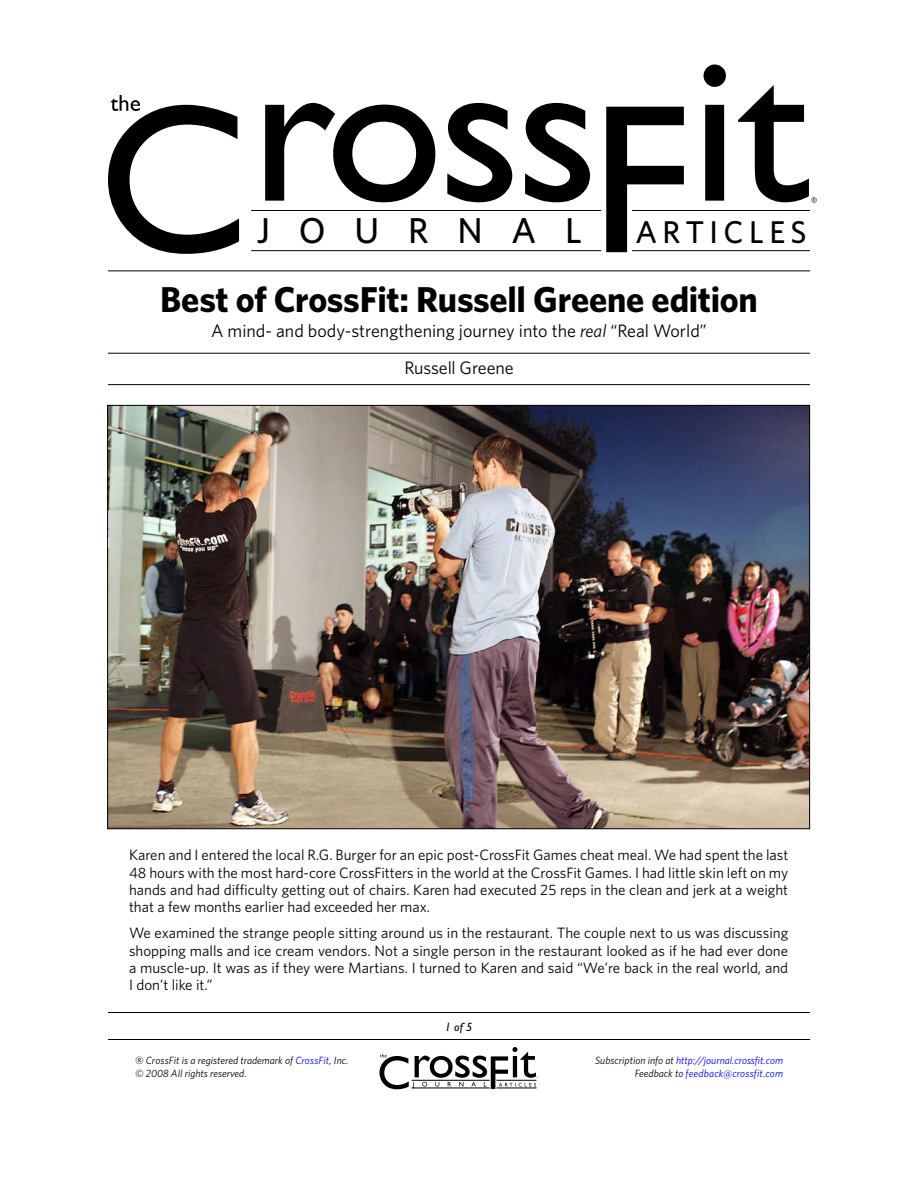
<style>
.page{position:relative;width:918px;height:1188px;background:#fff}
.page>*{position:absolute;margin:0;border:0;box-sizing:border-box;transform-origin:0 0}
.t1{font:700 36px "Whitney HTF";letter-spacing:-.01em;color:#000}
.t2{font:500 36px "Whitney HTF";letter-spacing:.8em;color:#000}
.t3{font:500 31.5px "Whitney HTF";letter-spacing:.17em;color:#000}
.t4{font:18px "Whitney HTF";color:#000}
.t5{font:15px/17.2px "Whitney HTF";color:#000;text-align:justify}
.t6{font:italic 12px "Gill Sans";color:#000}
.t7{font:italic 10.5px/12.6px "Whitney HTF";color:#00f;text-align:right}
.t8{font:italic 10.5px/12.6px "Whitney HTF";color:#000}
.s1{font-style:italic}
.s2{color:#00f}
.s3{color:#000}
</style>
<div class="page">
<svg style="left:265px;top:103px;width:170px;height:99px"></svg>
<svg style="left:447px;top:103px;width:65px;height:99px"></svg>
<svg style="left:525px;top:103px;width:65px;height:99px"></svg>
<svg style="left:108px;top:95px;width:131px;height:159px"></svg>
<svg style="left:704px;top:64px;width:22px;height:137px"></svg>
<svg style="left:606px;top:107px;width:78px;height:145px"></svg>
<svg style="left:738px;top:85px;width:79px;height:118px"></svg>
<svg style="left:379px;top:1047px;width:159px;height:42px"></svg>
<hr style="left:108px;top:1012px;width:702px;height:1px;background:#000">
<hr style="left:108px;top:1039px;width:702px;height:1px;background:#000">
<hr style="left:251px;top:210px;width:350px;height:1px;background:#000">
<hr style="left:632px;top:210px;width:178px;height:1px;background:#000">
<hr style="left:251px;top:250px;width:350px;height:1px;background:#000">
<hr style="left:632px;top:250px;width:178px;height:1px;background:#000">
<hr style="left:108px;top:270px;width:702px;height:1px;background:#000">
<hr style="left:108px;top:353px;width:702px;height:1px;background:#000">
<hr style="left:108px;top:384px;width:702px;height:1px;background:#000">
<img style="left:109px;top:407px;width:699px;height:420px">
<h1 class="t2" style="left:257px;top:209px;width:327px">JOURNAL</h1>
<h2 class="t3" style="left:636px;top:213px;width:173px">ARTICLES</h2>
<h1 class="t1" style="left:160px;top:278px;width:599px">Best of CrossFit: Russell Greene edition</h1>
<p class="t4" style="left:211px;top:320px;width:497px">A mind- and body-strengthening journey into the <span class="s1">real</span> “Real World”</p>
<p class="t4" style="left:404px;top:357px;width:111px">Russell Greene</p>
<p class="t5" style="left:129px;top:846px;width:661px">Karen and I entered the local R.G. Burger for an epic post-CrossFit Games cheat meal. We had spent the last 48 hours with the most hard-core CrossFitters in the world at the CrossFit Games. I had little skin left on my hands and had difficulty getting out of chairs. Karen had executed 25 reps in the clean and jerk at a weight that a few months earlier had exceeded her max.</p>
<p class="t5" style="left:129px;top:924px;width:661px">We examined the strange people sitting around us in the restaurant. The couple next to us was discussing shopping malls and ice cream vendors. Not a single person in the restaurant looked as if he had ever done a muscle-up. It was as if they were Martians. I turned to Karen and said “We’re back in the real world, and I don’t like it.”</p>
<p class="t6" style="left:445px;top:1020px;width:29px">1 of 5</p>
<p class="t8" style="left:135px;top:1054px;width:215px">‰ CrossFit is a registered trademark of <span class="s2">CrossFit</span>, Inc. © 2008 All rights reserved.</p>
<p class="t7" style="left:595px;top:1054px;width:189px"><span class="s3">Subscription info at</span> http://journal.crossfit.com<br><span class="s3">Feedback to</span> feedback@crossfit.com</p>
</div>
